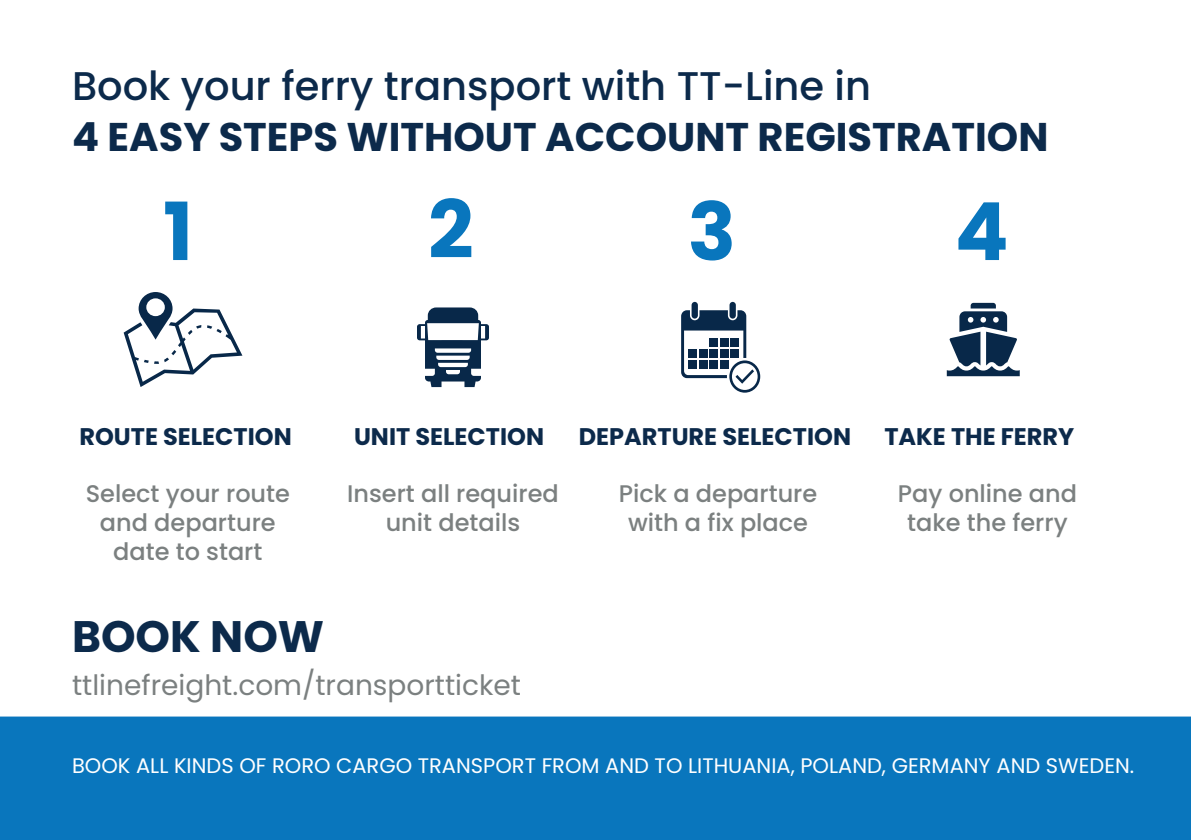
<style>
.page{position:relative;width:1191px;height:840px;background:#fff}
.page>*{position:absolute;margin:0;border:0;box-sizing:border-box;transform-origin:0 0}
.t1{font:700 80px "Poppins";color:#0976bd}
.t2{font:700 44px "Poppins";color:#0c2a4b}
.t3{font:700 40px "Poppins";color:#0c2a4b}
.t4{font:500 40px "Poppins";color:#0c2a4b}
.t5{font:28px "Poppins";color:#7b8080}
.t6{font:500 24px/28.8px "Poppins";color:#7b8080;text-align:center}
.t7{font:700 24px "Poppins";color:#0c2a4b}
.t8{font:21px "Poppins";color:#fff}
</style>
<div class="page">
<div style="left:0;top:716px;width:1191px;height:123px;background:#0976bd"></div>
<svg style="left:124px;top:292px;width:118px;height:95px"></svg>
<svg style="left:417px;top:307px;width:72px;height:80px"></svg>
<div style="left:729px;top:302px;width:7px;height:16px;background:#082849;border-radius:3px"></div>
<div style="left:691px;top:302px;width:7px;height:16px;background:#082849;border-radius:3px"></div>
<svg style="left:681px;top:310px;width:79px;height:82px"></svg>
<svg style="left:946px;top:303px;width:73px;height:73px"></svg>
<h3 class="t4" style="left:72px;top:63px;width:800px">Book your ferry transport with TT-Line in</h3>
<h3 class="t3" style="left:72px;top:114px;width:978px">4 EASY STEPS WITHOUT ACCOUNT REGISTRATION</h3>
<h1 class="t1" style="left:163px;top:185px;width:32px">1</h1>
<h1 class="t1" style="left:428px;top:183px;width:47px">2</h1>
<h1 class="t1" style="left:687px;top:185px;width:50px">3</h1>
<h1 class="t1" style="left:954px;top:185px;width:56px">4</h1>
<p class="t7" style="left:79px;top:422px;width:214px">ROUTE SELECTION</p>
<p class="t7" style="left:354px;top:422px;width:191px">UNIT SELECTION</p>
<p class="t7" style="left:579px;top:422px;width:274px">DEPARTURE SELECTION</p>
<p class="t7" style="left:884px;top:422px;width:191px">TAKE THE FERRY</p>
<p class="t6" style="left:86px;top:479px;width:206px">Select your route and departure date to start</p>
<p class="t6" style="left:347px;top:479px;width:213px">Insert all required unit details</p>
<p class="t6" style="left:619px;top:479px;width:200px">Pick a departure with a fix place</p>
<p class="t6" style="left:898px;top:479px;width:181px">Pay online and take the ferry</p>
<h2 class="t2" style="left:72px;top:610px;width:254px">BOOK NOW</h2>
<p class="t5" style="left:72px;top:668px;width:450px">ttlinefreight.com/transportticket</p>
<p class="t8" style="left:72px;top:752px;width:1063px">BOOK ALL KINDS OF RORO CARGO TRANSPORT FROM AND TO LITHUANIA, POLAND, GERMANY AND SWEDEN.</p>
</div>
